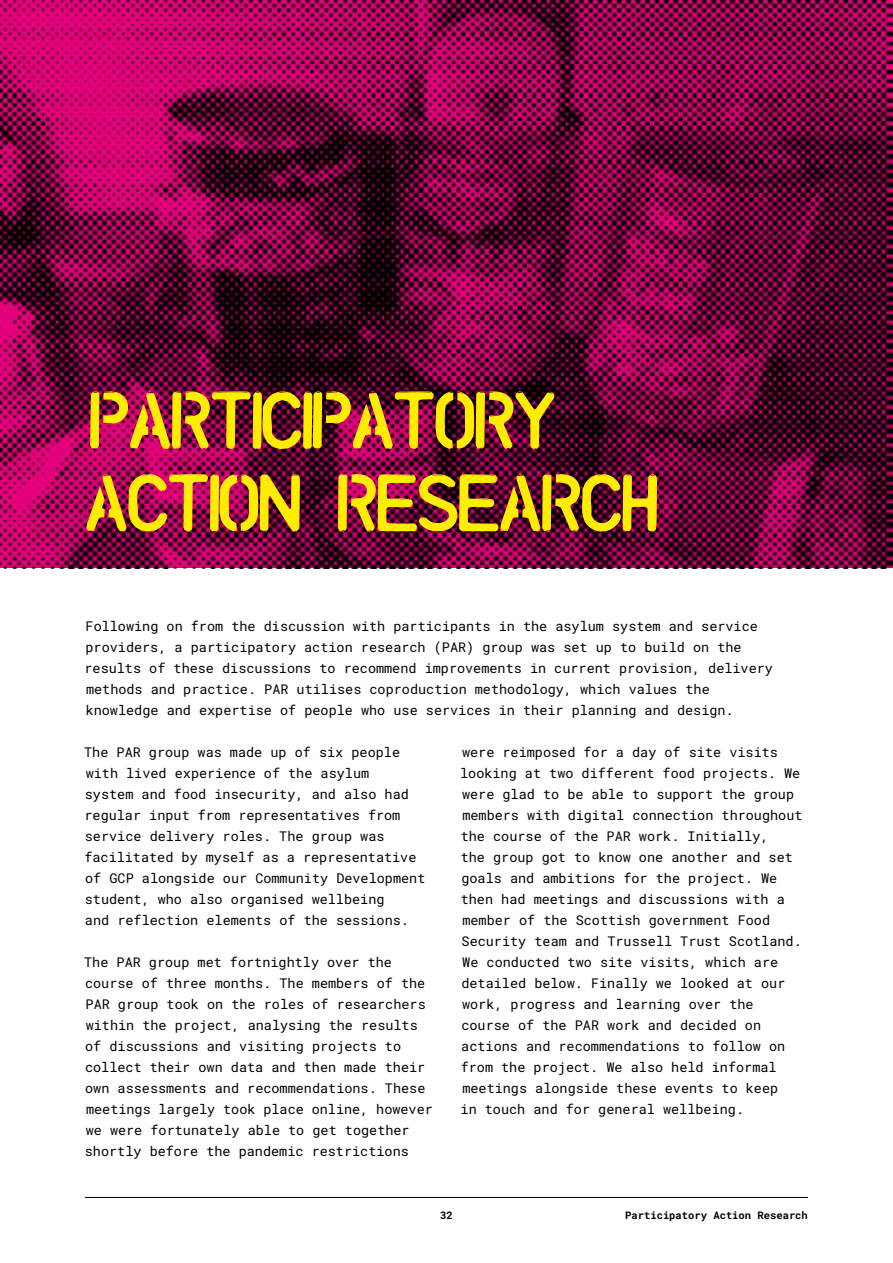
<style>
.page{position:relative;width:893px;height:1263px;background:#fff}
.page>*{position:absolute;margin:0;border:0;box-sizing:border-box;transform-origin:0 0}
.t1{font:72px/82.5px "UNCONFORMROUND";color:#ffed00}
.t2{font:13.5px/21px "Roboto Mono";color:#000}
.t3{font:10.5px "Roboto Mono";color:#000}
</style>
<div class="page">
<svg style="left:0;top:0;width:893px;height:568px;background:#72003d"></svg>
<hr style="left:85px;top:1197px;width:723px;height:1px;background:#000">
<h1 class="t1" style="left:87px;top:383px;width:574px">PARTICIPATORY<br>ACTION RESEARCH</h1>
<p class="t2" style="left:84px;top:615px;width:690px">Following on from the discussion with participants in the asylum system and service providers, a participatory action research (PAR) group was set up to build on the results of these discussions to recommend improvements in current provision, delivery methods and practice. PAR utilises coproduction methodology, which values the knowledge and expertise of people who use services in their planning and design.</p>
<p class="t2" style="left:84px;top:741px;width:343px">The PAR group was made up of six people with lived experience of the asylum<br>system and food insecurity, and also had regular input from representatives from service delivery roles. The group was facilitated by myself as a representative of GCP alongside our Community Development student, who also organised wellbeing<br>and reflection elements of the sessions.</p>
<p class="t2" style="left:84px;top:951px;width:350px">The PAR group met fortnightly over the course of three months. The members of the PAR group took on the roles of researchers within the project, analysing the results of discussions and visiting projects to collect their own data and then made their own assessments and recommendations. These meetings largely took place online, however we were fortunately able to get together shortly before the pandemic restrictions</p>
<p class="t2" style="left:460px;top:741px;width:344px">were reimposed for a day of site visits looking at two different food projects. We were glad to be able to support the group members with digital connection throughout the course of the PAR work. Initially,<br>the group got to know one another and set goals and ambitions for the project. We then had meetings and discussions with a member of the Scottish government Food Security team and Trussell Trust Scotland.<br>We conducted two site visits, which are detailed below. Finally we looked at our work, progress and learning over the course of the PAR work and decided on actions and recommendations to follow on from the project. We also held informal meetings alongside these events to keep<br>in touch and for general wellbeing.</p>
<p class="t3" style="left:440px;top:1208px;width:14px">32</p>
<p class="t3" style="left:625px;top:1208px;width:184px">Participatory Action Research</p>
</div>
